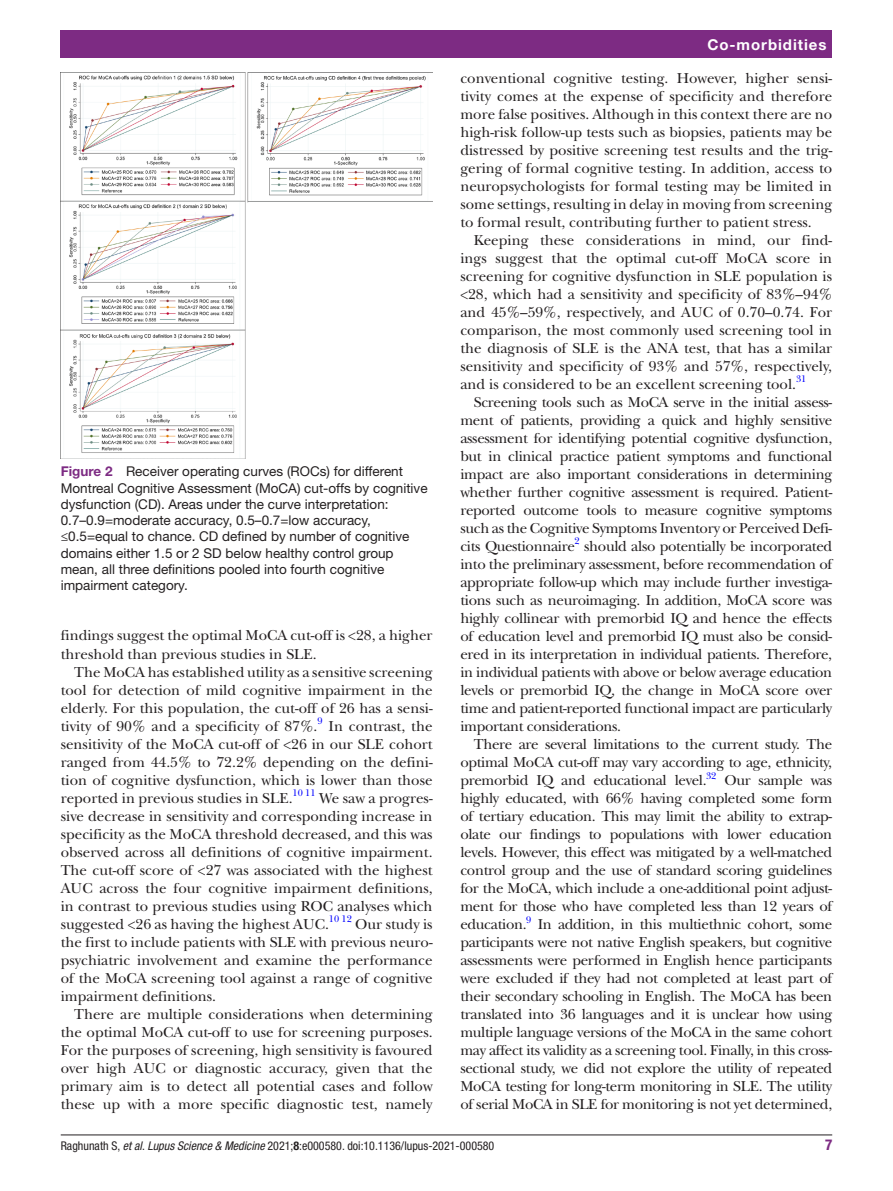
<style>
.page{position:relative;width:893px;height:1191px;background:#fff}
.page>*{position:absolute;margin:0;border:0;box-sizing:border-box;transform-origin:0 0}
.t1{font:15px/18px "New Baskerville";color:#231f20;text-align:justify}
.t2{font:700 15px "Helvetica Neue LT Std";letter-spacing:.065em;color:#fff}
.t3{font:700 condensed 15px "Helvetica Neue LT Std";color:#7d2b83}
.t4{font:13.5px/16.2px "Helvetica Neue LT Std";color:#231f20}
.t5{font:condensed 12px "Helvetica Neue LT Std";color:#231f20}
.t6{font:9.9px "New Baskerville";color:#00f}
.s1{font-weight:700;color:#7d2b83}
.s2{font-style:italic}
.s3{font-weight:700}
</style>
<div class="page">
<hr style="left:61px;top:1134px;width:771px;height:1px;background:#231f20">
<div style="left:61px;top:31px;width:771px;height:27px;background:#7d2b83"></div>
<img style="left:61px;top:73px;width:372px;height:386px">
<p class="t4" style="left:61px;top:463px;width:368px"><span class="s1">Figure 2</span> Receiver operating curves (ROCs) for different Montreal Cognitive Assessment (MoCA) cut-offs by cognitive dysfunction (CD). Areas under the curve interpretation:<br>0.7–0.9=moderate accuracy, 0.5–0.7=low accuracy, ≤0.5=equal to chance. CD defined by number of cognitive domains either 1.5 or 2 SD below healthy control group mean, all three definitions pooled into fourth cognitive impairment category.</p>
<p class="t1" style="left:61px;top:625px;width:373px;line-height:19.4px">findings suggest the optimal MoCA cut-off is &lt;28, a higher threshold than previous studies in SLE.</p>
<p class="t1" style="left:61px;top:663px;width:373px;text-indent:14px">The MoCA has established utility as a sensitive screening tool for detection of mild cognitive impairment in the elderly. For this population, the cut-off of 26 has a sensi&shy;tivity of 90% and a specificity of 87%.</p>
<p class="t6" style="left:317px;top:715px;width:7px">9</p>
<p class="t1" style="left:61px;top:717px;width:373px;text-indent:268px">In contrast, the sensitivity of the MoCA cut-off of &lt;26 in our SLE cohort ranged from 44.5% to 72.2% depending on the defini&shy;tion of cognitive dysfunction, which is lower than those reported in previous studies in SLE.</p>
<p class="t6" style="left:293px;top:787px;width:25px">10 11</p>
<p class="t1" style="left:61px;top:789px;width:373px;text-indent:258px">We saw a progres&shy;sive decrease in sensitivity and corresponding increase in specificity as the MoCA threshold decreased, and this was observed across all definitions of cognitive impairment.<br>The cut-off score of &lt;27 was associated with the highest AUC across the four cognitive impairment definitions, in contrast to previous studies using ROC analyses which suggested &lt;26 as having the highest AUC.</p>
<p class="t6" style="left:329px;top:913px;width:24px">10 12</p>
<p class="t1" style="left:61px;top:915px;width:373px;text-indent:295px">Our study is the first to include patients with SLE with previous neuro&shy;psychiatric involvement and examine the performance of the MoCA screening tool against a range of cognitive impairment definitions.</p>
<p class="t1" style="left:61px;top:1005px;width:373px;text-indent:13px">There are multiple considerations when determining the optimal MoCA cut-off to use for screening purposes.<br>For the purposes of screening, high sensitivity is favoured over high AUC or diagnostic accuracy, given that the primary aim is to detect all potential cases and follow these up with a more specific diagnostic test, namely</p>
<p class="t2" style="left:707px;top:35px;width:121px">Co-morbidities</p>
<p class="t1" style="left:460px;top:69px;width:373px">conventional cognitive testing. However, higher sensi&shy;tivity comes at the expense of specificity and therefore more false positives. Although in this context there are no high-risk follow-up tests such as biopsies, patients may be distressed by positive screening test results and the trig&shy;gering of formal cognitive testing. In addition, access to neuropsychologists for formal testing may be limited in some settings, resulting in delay in moving from screening to formal result, contributing further to patient stress.</p>
<p class="t1" style="left:460px;top:231px;width:373px;text-indent:14px">Keeping these considerations in mind, our find&shy;ings suggest that the optimal cut-off MoCA score in screening for cognitive dysfunction in SLE population is &lt;28, which had a sensitivity and specificity of 83%–94% and 45%–59%, respectively, and AUC of 0.70–0.74. For comparison, the most commonly used screening tool in the diagnosis of SLE is the ANA test, that has a similar sensitivity and specificity of 93% and 57%, respectively, and is considered to be an excellent screening tool.<sup>31</sup></p>
<p class="t1" style="left:460px;top:393px;width:373px;text-indent:14px">Screening tools such as MoCA serve in the initial assess&shy;ment of patients, providing a quick and highly sensitive assessment for identifying potential cognitive dysfunction, but in clinical practice patient symptoms and functional impact are also important considerations in determining whether further cognitive assessment is required. Patient&shy;reported outcome tools to measure cognitive symptoms such as the Cognitive Symptoms Inventory or Perceived Defi&shy;cits Questionnaire<sup>2</sup> should also potentially be incorporated into the preliminary assessment, before recommendation of appropriate follow-up which may include further investiga&shy;tions such as neuroimaging. In addition, MoCA score was highly collinear with premorbid IQ and hence the effects of education level and premorbid IQ must also be consid&shy;ered in its interpretation in individual patients. Therefore, in individual patients with above or below average education levels or premorbid IQ, the change in MoCA score over time and patient-reported functional impact are particularly important considerations.</p>
<p class="t1" style="left:460px;top:735px;width:373px;text-indent:14px">There are several limitations to the current study. The optimal MoCA cut-off may vary according to age, ethnicity, premorbid IQ and educational level.<sup>32</sup></p>
<p class="t1" style="left:460px;top:771px;width:373px;text-indent:264px">Our sample was highly educated, with 66% having completed some form of tertiary education. This may limit the ability to extrap&shy;olate our findings to populations with lower education levels. However, this effect was mitigated by a well-matched control group and the use of standard scoring guidelines for the MoCA, which include a one-additional point adjust&shy;ment for those who have completed less than 12 years of education.</p>
<p class="t6" style="left:526px;top:913px;width:7px">9</p>
<p class="t1" style="left:460px;top:915px;width:373px;text-indent:77px">In addition, in this multiethnic cohort, some participants were not native English speakers, but cognitive assessments were performed in English hence participants were excluded if they had not completed at least part of their secondary schooling in English. The MoCA has been translated into 36 languages and it is unclear how using multiple language versions of the MoCA in the same cohort may affect its validity as a screening tool. Finally, in this cross&shy;sectional study, we did not explore the utility of repeated MoCA testing for long-term monitoring in SLE. The utility of serial MoCA in SLE for monitoring is not yet determined,</p>
<p class="t5" style="left:61px;top:1138px;width:435px">Raghunath S, <span class="s2">et al</span>. <span class="s2">Lupus Science &amp; Medicine</span> 2021;<span class="s3">8</span>:e000580. doi:10.1136/lupus-2021-000580</p>
<p class="t3" style="left:825px;top:1135px;width:9px">7</p>
</div>
